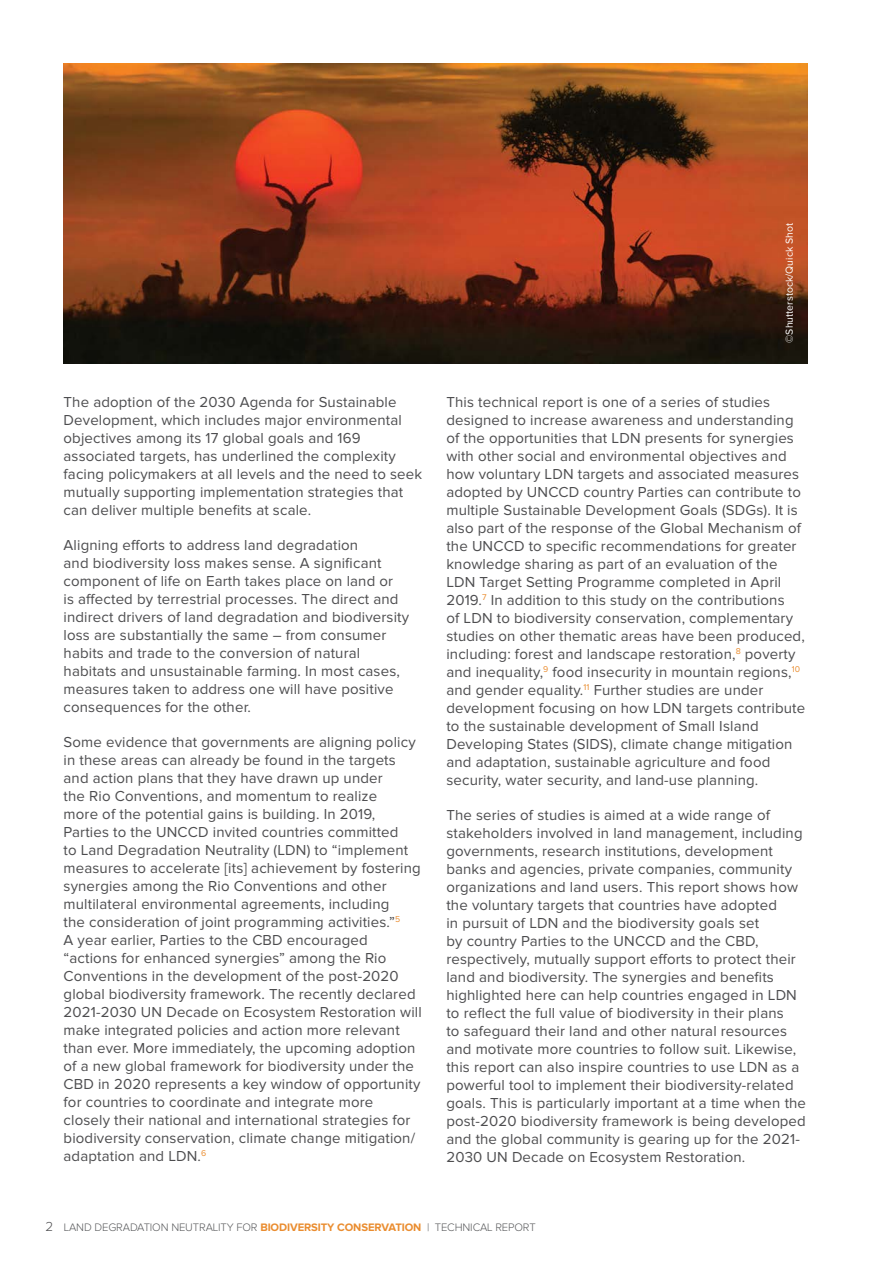
<style>
.page{position:relative;width:893px;height:1263px;background:#fff}
.page>*{position:absolute;margin:0;border:0;box-sizing:border-box;transform-origin:0 0}
.t1{font:15px/18px "Proxima Nova";letter-spacing:.01em;color:#4d4d4f}
.t2{font:300 11.25px "Proxima Nova";letter-spacing:-.01em;color:#58595b}
.t3{font:10.5px "Proxima Nova";color:#fff}
.s1{font-size:13.5px;color:#4d4d4f}
.s2{font-weight:700;color:#ea8d30}
</style>
<div class="page">
<img style="left:64px;top:64px;width:744px;height:300px">
<hr style="left:892px;top:109px;width:1px;height:73px;background:#ea8d30">
<p class="t1" style="left:64px;top:394px;width:360px">The adoption of the 2030 Agenda for Sustainable Development, which includes major environmental objectives among its 17 global goals and 169 associated targets, has underlined the complexity facing policymakers at all levels and the need to seek mutually supporting implementation strategies that can deliver multiple benefits at scale.</p>
<p class="t1" style="left:64px;top:537px;width:347px">Aligning efforts to address land degradation<br>and biodiversity loss makes sense. A significant component of life on Earth takes place on land or<br>is affected by terrestrial processes. The direct and indirect drivers of land degradation and biodiversity loss are substantially the same – from consumer habits and trade to the conversion of natural habitats and unsustainable farming. In most cases, measures taken to address one will have positive consequences for the other.</p>
<p class="t1" style="left:64px;top:734px;width:360px">Some evidence that governments are aligning policy in these areas can already be found in the targets and action plans that they have drawn up under<br>the Rio Conventions, and momentum to realize<br>more of the potential gains is building. In 2019, Parties to the UNCCD invited countries committed<br>to Land Degradation Neutrality (LDN) to “implement measures to accelerate [its] achievement by fostering synergies among the Rio Conventions and other multilateral environmental agreements, including<br>the consideration of joint programming activities.”<sup>5<br></sup>A year earlier, Parties to the CBD encouraged “actions for enhanced synergies” among the Rio Conventions in the development of the post-2020 global biodiversity framework. The recently declared 2021-2030 UN Decade on Ecosystem Restoration will make integrated policies and action more relevant than ever. More immediately, the upcoming adoption of a new global framework for biodiversity under the CBD in 2020 represents a key window of opportunity for countries to coordinate and integrate more closely their national and international strategies for biodiversity conservation, climate change mitigation/ adaptation and LDN.<sup>6</sup></p>
<p class="t3" style="left:783px;top:343px;width:121px;rotate:-90deg">©Shutterstock/Quick Shot</p>
<p class="t1" style="left:446px;top:394px;width:360px">This technical report is one of a series of studies designed to increase awareness and understanding of the opportunities that LDN presents for synergies with other social and environmental objectives and how voluntary LDN targets and associated measures adopted by UNCCD country Parties can contribute to multiple Sustainable Development Goals (SDGs). It is also part of the response of the Global Mechanism of the UNCCD to specific recommendations for greater knowledge sharing as part of an evaluation of the LDN Target Setting Programme completed in April 2019.<sup>7</sup> In addition to this study on the contributions<br>of LDN to biodiversity conservation, complementary studies on other thematic areas have been produced, including: forest and landscape restoration,<sup>8</sup> poverty and inequality,<sup>9</sup> food insecurity in mountain regions,<sup>10 </sup>and gender equality.<sup>11</sup> Further studies are under development focusing on how LDN targets contribute to the sustainable development of Small Island Developing States (SIDS), climate change mitigation and adaptation, sustainable agriculture and food security, water security, and land-use planning.</p>
<p class="t1" style="left:446px;top:807px;width:361px">The series of studies is aimed at a wide range of stakeholders involved in land management, including governments, research institutions, development banks and agencies, private companies, community organizations and land users. This report shows how the voluntary targets that countries have adopted<br>in pursuit of LDN and the biodiversity goals set<br>by country Parties to the UNCCD and the CBD, respectively, mutually support efforts to protect their land and biodiversity. The synergies and benefits highlighted here can help countries engaged in LDN to reflect the full value of biodiversity in their plans<br>to safeguard their land and other natural resources and motivate more countries to follow suit. Likewise, this report can also inspire countries to use LDN as a powerful tool to implement their biodiversity-related goals. This is particularly important at a time when the post-2020 biodiversity framework is being developed and the global community is gearing up for the 2021- 2030 UN Decade on Ecosystem Restoration.</p>
<p class="t2" style="left:45px;top:1222px;width:492px"><span class="s1">2</span> LAND DEGRADATION NEUTRALITY FOR <span class="s2">BIODIVERSITY CONSERVATION</span> | TECHNICAL REPORT</p>
</div>
